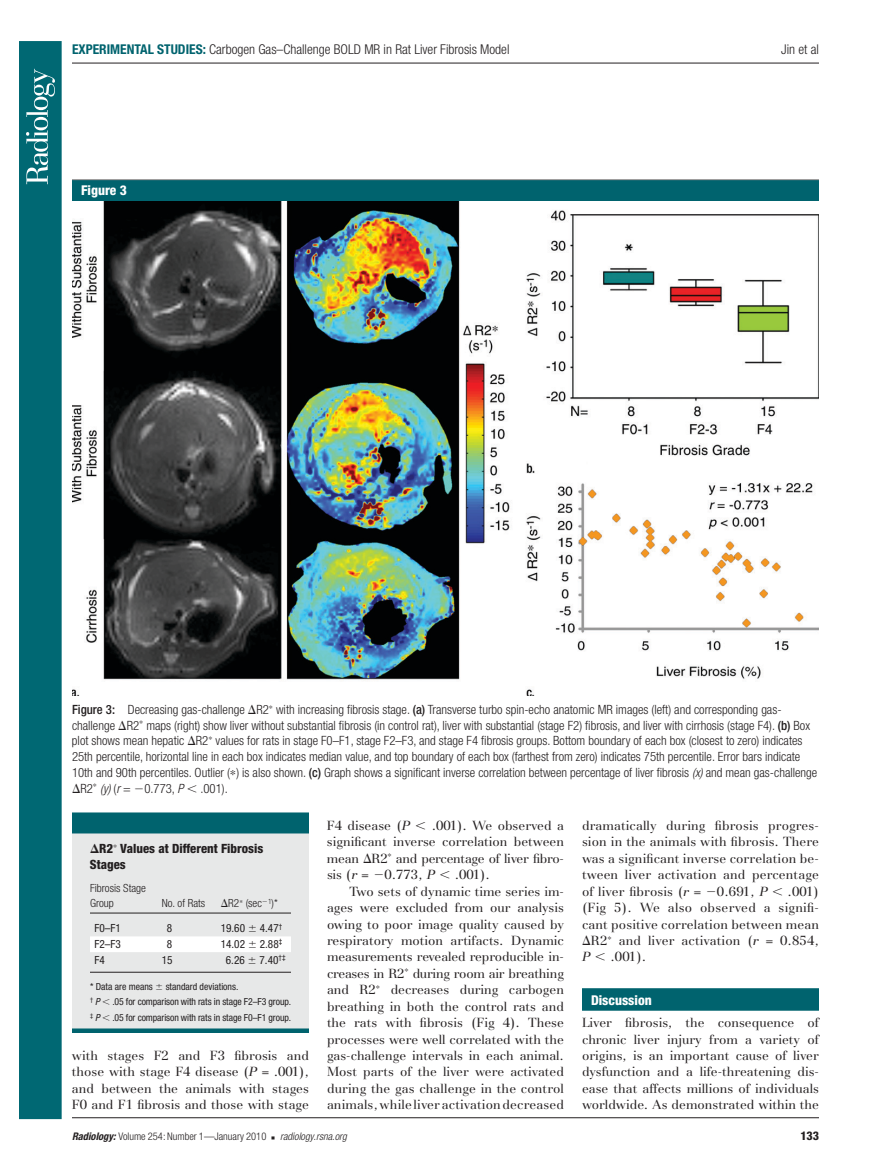
<style>
.page{position:relative;width:891px;height:1175px;background:#fff}
.page>*{position:absolute;margin:0;border:0;box-sizing:border-box;transform-origin:0 0}
.t1{font:300 condensed 13.5px "Helvetica Neue";color:#231f20}
.t2{font:800 condensed 13.5px "Helvetica Neue";color:#fff}
.t3{font:13.2px/16.4px "AT Basilia";color:#231f20;text-align:justify}
.t4{font:300 condensed 12.75px/15.8px "Helvetica Neue";color:#231f20}
.t5{font:800 condensed 12.75px/15.8px "Helvetica Neue";color:#231f20}
.t6{font:800 condensed 12px "Helvetica Neue";color:#231f20}
.t7{font:condensed 11.25px "Helvetica Neue";color:#231f20}
.t8{font:300 condensed 11.25px/15.8px "Helvetica Neue";color:#231f20}
.t9{font:300 condensed 10.5px "Helvetica Neue";color:#231f20}
.t10{font:condensed 9.75px/15.6px "Helvetica Neue";letter-spacing:-.01em;color:#231f20}
.s1{font-weight:700;color:#00636e}
.s2{font-weight:500}
.s3{font-family:"Mathematical Pi One";font-weight:400;font-stretch:normal}
.s4{font-style:italic}
.s5{font-family:"Universal Greekwith Math Pi";font-weight:400;font-stretch:normal}
.s6{font-family:"Mathematical Pi Four";font-weight:400;font-stretch:normal}
.s7{font-family:"Universal Greekwith Math Pi";font-stretch:normal}
.s8{font-family:"Universal Greekwith Math Pi"}
.s9{font-weight:700;font-style:italic}
.s10{font-family:"Universal Newswith Comm Pi";font-weight:400;font-stretch:normal;font-size:6px}
</style>
<div class="page">
<div style="left:19px;top:41px;width:43px;height:1078px;background:#006873;border:2px solid #006873"></div>
<svg style="left:26px;top:69px;width:29px;height:115px"></svg>
<hr style="left:72px;top:63px;width:747px;height:1px;background:#231f20">
<hr style="left:72px;top:1117px;width:747px;height:1px;background:#231f20">
<div style="left:582px;top:988px;width:237px;height:22px;background:#00636e"></div>
<div style="left:72px;top:180px;width:747px;height:21px;background:#00636e"></div>
<img style="left:72px;top:201px;width:747px;height:495px">
<div style="left:72px;top:816px;width:237px;height:212px;background:#e7e8e8"></div>
<div style="left:72px;top:812px;width:237px;height:21px;background:#00636e"></div>
<div style="left:90px;top:936px;width:201px;height:16px;background:#fff"></div>
<hr style="left:90px;top:912px;width:131px;height:1px;background:#231f20">
<hr style="left:221px;top:912px;width:70px;height:1px;background:#231f20">
<hr style="left:90px;top:972px;width:201px;height:1px;background:#231f20">
<div style="left:72px;top:1028px;width:237px;height:5px;background:#00636e"></div>
<p class="t1" style="left:72px;top:44px;width:439px"><span class="s1">EXPERIMENTAL STUDIES:</span> Carbogen Gas–Challenge BOLD MR in Rat Liver Fibrosis Model</p>
<p class="t1" style="left:781px;top:44px;width:39px">Jin et al</p>
<p class="t2" style="left:81px;top:185px;width:47px">Figure 3</p>
<p class="t4" style="left:72px;top:702px;width:747px"><span class="s2">Figure 3:</span> Decreasing gas-challenge <span class="s3">-</span> R2 ∗ with increasing fibrosis stage. <span class="s2">(a)</span> Transverse turbo spin-echo anatomic MR images (left) and corresponding gas&shy;challenge <span class="s3">-</span> R2 ∗ maps (right) show liver without substantial fibrosis (in control rat), liver with substantial (stage F2) fibrosis, and liver with cirrhosis (stage F4). <span class="s2">(b)</span> Box plot shows mean hepatic <span class="s3">-</span> R2 ∗ values for rats in stage F0–F1, stage F2–F3, and stage F4 fibrosis groups. Bottom boundary of each box (closest to zero) indicates 25th percentile, horizontal line in each box indicates median value, and top boundary of each box (farthest from zero) indicates 75th percentile. Error bars indicate 10th and 90th percentiles. Outlier ( ∗ ) is also shown. <span class="s2">(c)</span> Graph shows a significant inverse correlation between percentage of liver fibrosis <span class="s4">(x)</span> and mean gas-challenge</p>
<p class="t4" style="left:72px;top:781px;width:157px"><span class="s3">-</span> R2 ∗ <span class="s4">(y)</span> ( <span class="s4">r</span> = <span class="s5">2</span> 0.773, <span class="s4">P</span> <span class="s5">,</span> .001).</p>
<p class="t5" style="left:90px;top:841px;width:175px"><span class="s6">-</span>R2 ∗ Values at Different Fibrosis<br>Stages</p>
<p class="t8" style="left:90px;top:880px;width:58px">Fibrosis Stage<br>Group</p>
<p class="t8" style="left:162px;top:896px;width:45px">No. of Rats</p>
<p class="t8" style="left:221px;top:896px;width:58px"><span class="s3">-</span> R2 ∗ (sec <sup>2</sup> <sup>1</sup> ) *</p>
<p class="t7" style="left:95px;top:924px;width:28px">F0–F1</p>
<p class="t7" style="left:167px;top:924px;width:7px">8</p>
<p class="t7" style="left:221px;top:924px;width:63px">19.60 <span class="s7">6</span> 4.47 <sup>†</sup></p>
<p class="t7" style="left:95px;top:939px;width:28px">F2–F3</p>
<p class="t7" style="left:167px;top:939px;width:7px">8</p>
<p class="t7" style="left:221px;top:939px;width:63px">14.02 <span class="s7">6</span> 2.88 <sup>‡</sup></p>
<p class="t7" style="left:95px;top:955px;width:12px">F4</p>
<p class="t7" style="left:162px;top:955px;width:12px">15</p>
<p class="t7" style="left:226px;top:955px;width:61px">6.26 <span class="s7">6</span> 7.40 <sup>†‡</sup></p>
<p class="t10" style="left:90px;top:979px;width:203px">* Data are means <span class="s7">6</span> standard deviations.<br><sup>†</sup> <span class="s4">P</span> <span class="s7">,</span> .05 for comparison with rats in stage F2–F3 group. <sup>‡</sup> <span class="s4">P</span> <span class="s7">,</span> .05 for comparison with rats in stage F0–F1 group.</p>
<p class="t3" style="left:72px;top:1048px;width:239px">with stages F2 and F3 fibrosis and those with stage F4 disease ( <span class="s4">P</span> = .001), and between the animals with stages F0 and F1 fibrosis and those with stage</p>
<p class="t3" style="left:327px;top:818px;width:239px">F4 disease ( <span class="s4">P</span> <span class="s8">,</span> .001). We observed a significant inverse correlation between mean <span class="s8">D</span>R2 ∗ and percentage of liver fibro&shy;sis ( <span class="s4">r</span> = <span class="s8">2</span>0.773, <span class="s4">P</span> <span class="s8">,</span> .001).</p>
<p class="t3" style="left:327px;top:884px;width:239px;text-indent:23px">Two sets of dynamic time series im&shy;ages were excluded from our analysis owing to poor image quality caused by respiratory motion artifacts. Dynamic measurements revealed reproducible in&shy;creases in R2 ∗ during room air breathing and R2 ∗ decreases during carbogen breathing in both the control rats and the rats with fibrosis ( Fig 4 ). These processes were well correlated with the gas-challenge intervals in each animal.<br>Most parts of the liver were activated during the gas challenge in the control animals, while liver activation decreased</p>
<p class="t3" style="left:582px;top:818px;width:239px">dramatically during fibrosis progres&shy;sion in the animals with fibrosis. There was a significant inverse correlation be&shy;tween liver activation and percentage of liver fibrosis ( <span class="s4">r</span> = <span class="s8">2</span>0.691, <span class="s4">P</span> <span class="s8">,</span> .001) ( Fig 5 ). We also observed a signifi&shy;cant positive correlation between mean <span class="s8">D</span>R2 ∗ and liver activation ( <span class="s4">r</span> = 0.854, <span class="s4">P</span> <span class="s8">,</span> .001).</p>
<p class="t2" style="left:591px;top:995px;width:62px">Discussion</p>
<p class="t3" style="left:582px;top:1015px;width:239px">Liver fibrosis, the consequence of chronic liver injury from a variety of origins, is an important cause of liver dysfunction and a life-threatening dis&shy;ease that affects millions of individuals worldwide. As demonstrated within the</p>
<p class="t9" style="left:72px;top:1132px;width:276px"><span class="s9">Radiology:</span> Volume 254: Number 1—January 2010 <span class="s10">n</span> <span class="s4">radiology.rsna.org</span></p>
<p class="t6" style="left:801px;top:1131px;width:20px">133</p>
</div>
